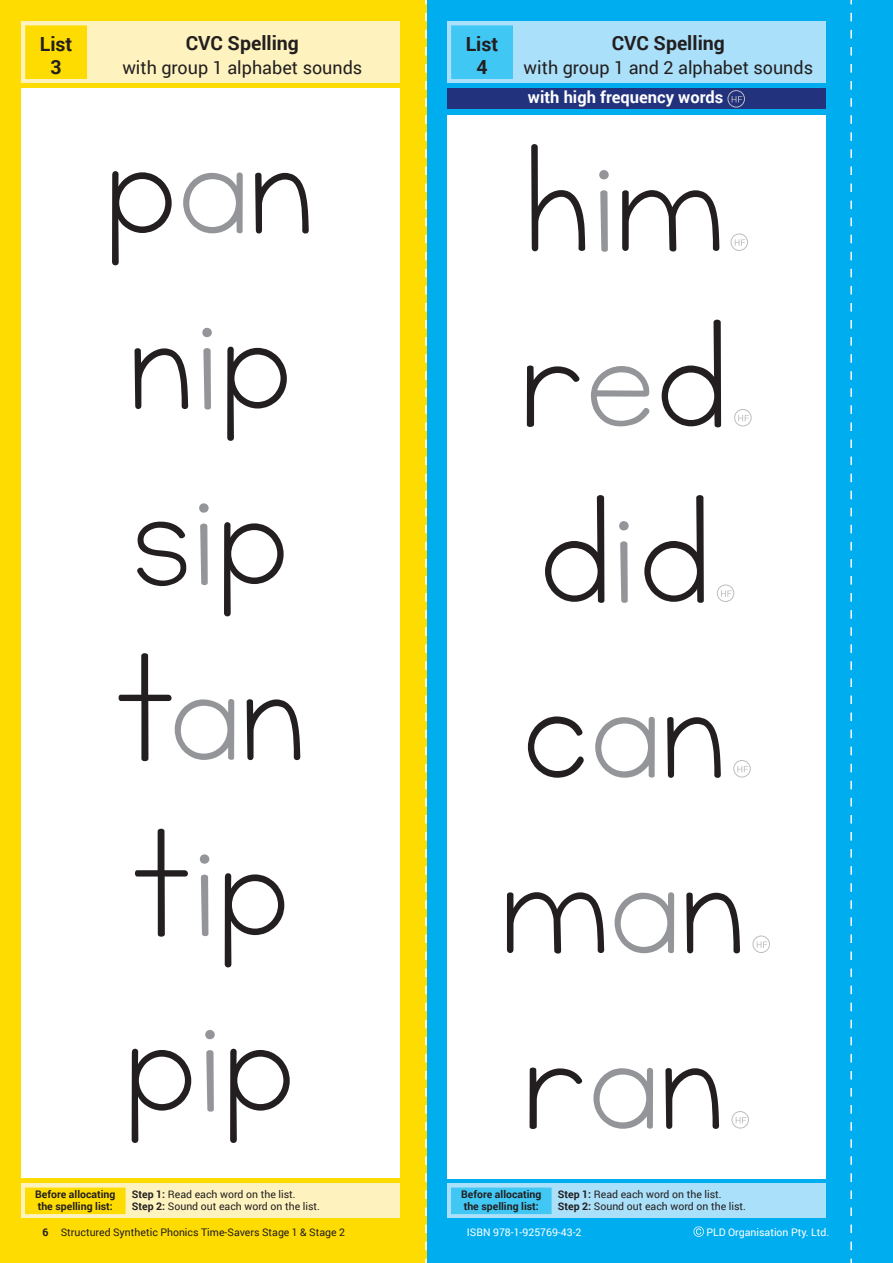
<style>
.page{position:relative;width:893px;height:1263px;background:#fff}
.page>*{position:absolute;margin:0;border:0;box-sizing:border-box;transform-origin:0 0}
.t1{font:180px/175.5px "KG Neatly Printed";color:#231f20}
.t2{font:700 19.5px/23.4px "Roboto";color:#231f20;text-align:center}
.t3{font:18px "Roboto";color:#231f20}
.t4{font:700 16.5px "Roboto";color:#fff}
.t5{font:10.5px/12px "Roboto";color:#231f20}
.t6{font:700 10.5px/12.6px "Roboto";color:#231f20}
.t7{font:10.5px "Roboto";color:#fff}
.s1{color:#939598}
.s2{font-weight:700}
</style>
<div class="page">
<div style="left:425px;top:0;width:468px;height:1263px;background:#00aeef"></div>
<div style="left:0;top:0;width:427px;height:1263px;background:#ffdc01"></div>
<div style="left:21px;top:88px;width:379px;height:1090px;background:#fff"></div>
<div style="left:21px;top:21px;width:379px;height:62px;background:#fef3be"></div>
<div style="left:26px;top:26px;width:61px;height:52px;background:#ffdc01"></div>
<div style="left:447px;top:115px;width:379px;height:1063px;background:#fff"></div>
<svg style="left:735px;top:239px;width:10px;height:7px"></svg>
<div style="left:730px;top:233px;width:18px;height:18px;border:1px solid #bcbdc0;border-radius:50%"></div>
<svg style="left:738px;top:415px;width:11px;height:6px"></svg>
<div style="left:734px;top:409px;width:18px;height:17px;border:1px solid #bcbdc0;border-radius:50%"></div>
<svg style="left:721px;top:590px;width:11px;height:7px"></svg>
<div style="left:717px;top:584px;width:17px;height:18px;border:1px solid #bcbdc0;border-radius:50%"></div>
<svg style="left:737px;top:766px;width:11px;height:6px"></svg>
<div style="left:733px;top:760px;width:18px;height:17px;border:1px solid #bcbdc0;border-radius:50%"></div>
<svg style="left:757px;top:941px;width:10px;height:7px"></svg>
<div style="left:752px;top:935px;width:18px;height:18px;border:1px solid #bcbdc0;border-radius:50%"></div>
<svg style="left:736px;top:1117px;width:10px;height:6px"></svg>
<div style="left:731px;top:1111px;width:18px;height:17px;border:1px solid #bcbdc0;border-radius:50%"></div>
<div style="left:21px;top:1184px;width:379px;height:34px;background:#fef3be"></div>
<div style="left:26px;top:1188px;width:99px;height:25px;background:#ffdc01"></div>
<div style="left:25px;top:1188px;width:100px;height:26px;border:1px solid #ffdc01"></div>
<div style="left:447px;top:1184px;width:379px;height:34px;background:#aae0f9"></div>
<div style="left:451px;top:1188px;width:100px;height:25px;background:#40c7f4"></div>
<div style="left:451px;top:1188px;width:100px;height:26px;border:1px solid #40c7f4"></div>
<div style="left:447px;top:21px;width:379px;height:62px;background:#aae0f9"></div>
<div style="left:452px;top:26px;width:60px;height:52px;background:#40c7f4"></div>
<div style="left:451px;top:26px;width:62px;height:52px;border:1px solid #40c7f4"></div>
<div style="left:447px;top:88px;width:379px;height:21px;background:#22327d"></div>
<svg style="left:732px;top:96px;width:10px;height:6px"></svg>
<div style="left:727px;top:90px;width:18px;height:18px;border:1px solid #bcbdc0;border-radius:50%"></div>
<svg style="left:425px;top:0;width:2px;height:1263px"></svg>
<svg style="left:850px;top:0;width:2px;height:1263px"></svg>
<svg style="left:693px;top:1226px;width:11px;height:11px"></svg>
<h2 class="t2" style="left:40px;top:31px;width:34px">List<br>3</h2>
<h2 class="t2" style="left:186px;top:31px;width:115px">CVC Spelling</h2>
<h3 class="t3" style="left:122px;top:55px;width:242px">with group 1 alphabet sounds</h3>
<h1 class="t1" style="left:106px;top:99px;width:210px">p<span class="s1">a</span>n n<span class="s1">i</span>p s<span class="s1">i</span>p t<span class="s1">a</span>n t<span class="s1">i</span>p p<span class="s1">i</span>p</h1>
<h2 class="t2" style="left:466px;top:31px;width:34px">List<br>4</h2>
<h2 class="t2" style="left:612px;top:31px;width:115px">CVC Spelling</h2>
<h3 class="t3" style="left:524px;top:55px;width:291px">with group 1 and 2 alphabet sounds</h3>
<h3 class="t4" style="left:528px;top:86px;width:197px">with high frequency words</h3>
<h1 class="t1" style="left:503px;top:117px;width:245px">h<span class="s1">i</span>m r<span class="s1">e</span>d d<span class="s1">i</span>d c<span class="s1">a</span>n m<span class="s1">a</span>n r<span class="s1">a</span>n</h1>
<p class="t6" style="left:35px;top:1187px;width:82px">Before allocating the spelling list:</p>
<p class="t5" style="left:558px;top:1188px;width:190px"><span class="s2">Step 1:</span> Read each word on the list.<br><span class="s2">Step 2:</span> Sound out each word on the list.</p>
<p class="t6" style="left:461px;top:1187px;width:82px">Before allocating the spelling list:</p>
<p class="t5" style="left:132px;top:1188px;width:190px"><span class="s2">Step 1:</span> Read each word on the list.<br><span class="s2">Step 2:</span> Sound out each word on the list.</p>
<p class="t5" style="left:43px;top:1225px;width:304px"><span class="s2">6</span> Structured Synthetic Phonics Time-Savers Stage 1 &amp; Stage 2</p>
<p class="t7" style="left:467px;top:1224px;width:116px">ISBN 978-1-925769-43-2</p>
<p class="t7" style="left:706px;top:1224px;width:124px">PLD Organisation Pty. Ltd.</p>
</div>
